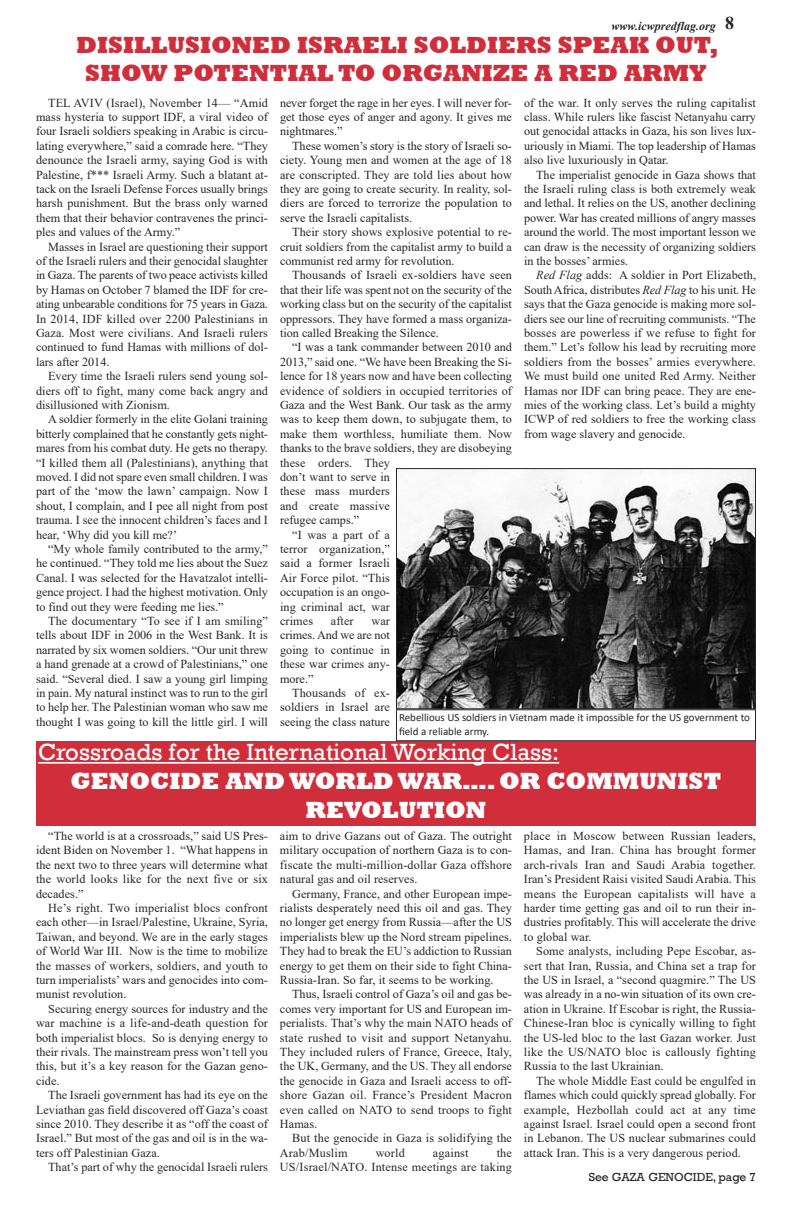
<style>
.page{position:relative;width:792px;height:1224px;background:#fff}
.page>*{position:absolute;margin:0;border:0;box-sizing:border-box;transform-origin:0 0}
.t1{font:800 24px/28.8px "Rockwell";color:#d12e3b;text-align:center}
.t2{font:24px "Rockwell";color:#fff}
.t3{font:800 24px/28.8px "Rockwell";color:#fff;text-align:center}
.t4{font:700 18px "Times New Roman";color:#272526}
.t5{font:12.2px/14.4px "Times New Roman";color:#272526;text-align:justify}
.t6{font:12px "Rockwell";color:#272526}
.t7{font:italic 700 12px "Times New Roman";color:#272526}
.t8{font:11px/14.1px "Calibri";color:#272526}
.s1{font-style:italic}
</style>
<div class="page">
<div style="left:36px;top:741px;width:720px;height:85px;background:#d12e3b"></div>
<hr style="left:38px;top:762px;width:521px;height:2px;background:#fff">
<img style="left:398px;top:470px;width:356px;height:237px">
<div style="left:396px;top:468px;width:360px;height:241px;border:1px solid #272526"></div>
<div style="left:396px;top:709px;width:360px;height:32px;border:1px solid #272526"></div>
<p class="t7" style="left:612px;top:19px;width:106px">www.icwpredflag.org</p>
<p class="t4" style="left:725px;top:13px;width:10px">8</p>
<p class="t1" style="left:76px;top:30px;width:644px">DISILLUSIONED ISRAELI SOLDIERS SPEAK OUT,<br>SHOW POTENTIAL TO ORGANIZE A RED ARMY</p>
<p class="t5" style="left:36px;top:95px;width:234px;text-indent:12px">TEL AVIV (Israel), November 14— “Amid mass hysteria to support IDF, a viral video of four Israeli soldiers speaking in Arabic is circu&shy;lating everywhere,” said a comrade here. “They denounce the Israeli army, saying God is with Palestine, f*** Israeli Army. Such a blatant at&shy;tack on the Israeli Defense Forces usually brings harsh punishment. But the brass only warned them that their behavior contravenes the princi&shy;ples and values of the Army.”</p>
<p class="t5" style="left:36px;top:239px;width:234px;text-indent:12px">Masses in Israel are questioning their support of the Israeli rulers and their genocidal slaughter in Gaza. The parents of two peace activists killed by Hamas on October 7 blamed the IDF for cre&shy;ating unbearable conditions for 75 years in Gaza.<br>In 2014, IDF killed over 2200 Palestinians in Gaza. Most were civilians. And Israeli rulers continued to fund Hamas with millions of dol&shy;lars after 2014.</p>
<p class="t5" style="left:36px;top:369px;width:234px;text-indent:12px">Every time the Israeli rulers send young sol&shy;diers off to fight, many come back angry and disillusioned with Zionism.</p>
<p class="t5" style="left:36px;top:412px;width:234px;text-indent:12px">A soldier formerly in the elite Golani training bitterly complained that he constantly gets night&shy;mares from his combat duty. He gets no therapy. “I killed them all (Palestinians), anything that moved. I did not spare even small children. I was part of the ‘mow the lawn’ campaign. Now I shout, I complain, and I pee all night from post trauma. I see the innocent children’s faces and I hear, ‘Why did you kill me?’</p>
<p class="t5" style="left:36px;top:542px;width:234px;text-indent:12px">“My whole family contributed to the army,” he continued. “They told me lies about the Suez Canal. I was selected for the Havatzalot intelli&shy;gence project. I had the highest motivation. Only to find out they were feeding me lies.”</p>
<p class="t5" style="left:36px;top:614px;width:234px;text-indent:12px">The documentary “To see if I am smiling” tells about IDF in 2006 in the West Bank. It is narrated by six women soldiers. “Our unit threw a hand grenade at a crowd of Palestinians,” one said. “Several died. I saw a young girl limping in pain. My natural instinct was to run to the girl to help her. The Palestinian woman who saw me thought I was going to kill the little girl. I will</p>
<p class="t5" style="left:280px;top:95px;width:234px">never forget the rage in her eyes. I will never for&shy;get those eyes of anger and agony. It gives me nightmares.”</p>
<p class="t5" style="left:280px;top:138px;width:234px;text-indent:12px">These women’s story is the story of Israeli so&shy;ciety. Young men and women at the age of 18 are conscripted. They are told lies about how they are going to create security. In reality, sol&shy;diers are forced to terrorize the population to serve the Israeli capitalists.</p>
<p class="t5" style="left:280px;top:225px;width:234px;text-indent:12px">Their story shows explosive potential to re&shy;cruit soldiers from the capitalist army to build a communist red army for revolution.</p>
<p class="t5" style="left:280px;top:268px;width:234px;text-indent:12px">Thousands of Israeli ex-soldiers have seen that their life was spent not on the security of the working class but on the security of the capitalist oppressors. They have formed a mass organiza&shy;tion called Breaking the Silence.</p>
<p class="t5" style="left:280px;top:340px;width:234px;text-align:left;text-indent:12px">“I was a tank commander between 2010 and 2013,” said one. “We have been Breaking the Si&shy;lence for 18 years now and have been collecting evidence of soldiers in occupied territories of Gaza and the West Bank. Our task as the army was to keep them down, to subjugate them, to make them worthless, humiliate them. Now thanks to the brave soldiers, they are disobeying these orders. They<br>don’t want to serve in<br>these mass murders<br>and create massive<br>refugee camps.”</p>
<p class="t5" style="left:280px;top:527px;width:112px;text-indent:12px">“I was a part of a terror organization,” said a former Israeli Air Force pilot. “This occupation is an ongo&shy;ing criminal act, war crimes</p>
<p class="t5" style="left:524px;top:95px;width:234px">of the war. It only serves the ruling capitalist class. While rulers like fascist Netanyahu carry out genocidal attacks in Gaza, his son lives lux&shy;uriously in Miami. The top leadership of Hamas also live luxuriously in Qatar.</p>
<p class="t5" style="left:524px;top:167px;width:234px;text-indent:12px">The imperialist genocide in Gaza shows that the Israeli ruling class is both extremely weak and lethal. It relies on the US, another declining power. War has created millions of angry masses around the world. The most important lesson we can draw is the necessity of organizing soldiers in the bosses’ armies.</p>
<p class="t5" style="left:524px;top:268px;width:234px;text-indent:12px"><span class="s1">Red Flag</span> adds: A soldier in Port Elizabeth, South Africa, distributes <span class="s1">Red Flag</span> to his unit. He says that the Gaza genocide is making more sol&shy;diers see our line of recruiting communists. “The bosses are powerless if we refuse to fight for them.” Let’s follow his lead by recruiting more soldiers from the bosses’ armies everywhere.<br>We must build one united Red Army. Neither Hamas nor IDF can bring peace. They are ene&shy;mies of the working class. Let’s build a mighty ICWP of red soldiers to free the working class from wage slavery and genocide.</p>
<p class="t5" style="left:331px;top:614px;width:24px">after</p>
<p class="t5" style="left:280px;top:614px;width:112px;text-indent:91px">war crimes. And we are not going to continue in these war crimes any&shy;more.”</p>
<p class="t5" style="left:280px;top:686px;width:112px;text-indent:12px">Thousands of ex&shy;soldiers in Israel are seeing the class nature</p>
<p class="t8" style="left:399px;top:711px;width:353px">Rebellious US soldiers in Vietnam made it impossible for the US government to field a reliable army.</p>
<p class="t2" style="left:38px;top:738px;width:523px">Crossroads for the International Working Class:</p>
<p class="t3" style="left:71px;top:766px;width:652px">GENOCIDE AND WORLD WAR…. OR COMMUNIST<br>REVOLUTION</p>
<p class="t5" style="left:36px;top:829px;width:234px;text-indent:12px">“The world is at a crossroads,” said US Pres&shy;ident Biden on November 1. “What happens in the next two to three years will determine what the world looks like for the next five or six decades.”</p>
<p class="t5" style="left:36px;top:901px;width:234px;text-indent:12px">He’s right. Two imperialist blocs confront each other—in Israel/Palestine, Ukraine, Syria, Taiwan, and beyond. We are in the early stages of World War III. Now is the time to mobilize the masses of workers, soldiers, and youth to turn imperialists’ wars and genocides into com&shy;munist revolution.</p>
<p class="t5" style="left:36px;top:1001px;width:234px;text-indent:12px">Securing energy sources for industry and the war machine is a life-and-death question for both imperialist blocs. So is denying energy to their rivals. The mainstream press won’t tell you this, but it’s a key reason for the Gazan geno&shy;cide.</p>
<p class="t5" style="left:36px;top:1088px;width:234px;text-indent:12px">The Israeli government has had its eye on the Leviathan gas field discovered off Gaza’s coast since 2010. They describe it as “off the coast of Israel.” But most of the gas and oil is in the wa&shy;ters off Palestinian Gaza.</p>
<p class="t5" style="left:48px;top:1160px;width:221px">That’s part of why the genocidal Israeli rulers</p>
<p class="t5" style="left:280px;top:829px;width:234px">aim to drive Gazans out of Gaza. The outright military occupation of northern Gaza is to con&shy;fiscate the multi-million-dollar Gaza offshore natural gas and oil reserves.</p>
<p class="t5" style="left:280px;top:886px;width:234px;text-indent:12px">Germany, France, and other European impe&shy;rialists desperately need this oil and gas. They no longer get energy from Russia—after the US imperialists blew up the Nord stream pipelines.<br>They had to break the EU’s addiction to Russian energy to get them on their side to fight China-Russia-Iran. So far, it seems to be working.</p>
<p class="t5" style="left:280px;top:987px;width:234px;text-indent:12px">Thus, Israeli control of Gaza’s oil and gas be&shy;comes very important for US and European im&shy;perialists. That’s why the main NATO heads of state rushed to visit and support Netanyahu.<br>They included rulers of France, Greece, Italy, the UK, Germany, and the US. They all endorse the genocide in Gaza and Israeli access to off&shy;shore Gazan oil. France’s President Macron even called on NATO to send troops to fight Hamas.</p>
<p class="t5" style="left:280px;top:1131px;width:234px;text-indent:12px">But the genocide in Gaza is solidifying the<br>Arab/Muslim</p>
<p class="t5" style="left:524px;top:829px;width:234px">place in Moscow between Russian leaders, Hamas, and Iran. China has brought former arch-rivals Iran and Saudi Arabia together.<br>Iran’s President Raisi visited Saudi Arabia. This means the European capitalists will have a harder time getting gas and oil to run their in&shy;dustries profitably. This will accelerate the drive to global war.</p>
<p class="t5" style="left:524px;top:944px;width:234px;text-indent:12px">Some analysts, including Pepe Escobar, as&shy;sert that Iran, Russia, and China set a trap for the US in Israel, a “second quagmire.” The US was already in a no-win situation of its own cre&shy;ation in Ukraine. If Escobar is right, the Russia-Chinese-Iran bloc is cynically willing to fight the US-led bloc to the last Gazan worker. Just like the US/NATO bloc is callously fighting Russia to the last Ukrainian.</p>
<p class="t5" style="left:524px;top:1073px;width:234px;text-indent:12px">The whole Middle East could be engulfed in flames which could quickly spread globally. For example, Hezbollah could act at any time against Israel. Israel could open a second front in Lebanon. The US nuclear submarines could attack Iran. This is a very dangerous period.</p>
<p class="t6" style="left:589px;top:1169px;width:169px">See GAZA GENOCIDE, page 7</p>
<p class="t5" style="left:280px;top:1145px;width:234px;text-align:right">the<br>US/Israel/NATO. Intense meetings are taking</p>
<p class="t5" style="left:376px;top:1145px;width:31px">world</p>
<p class="t5" style="left:433px;top:1145px;width:37px">against</p>
</div>
